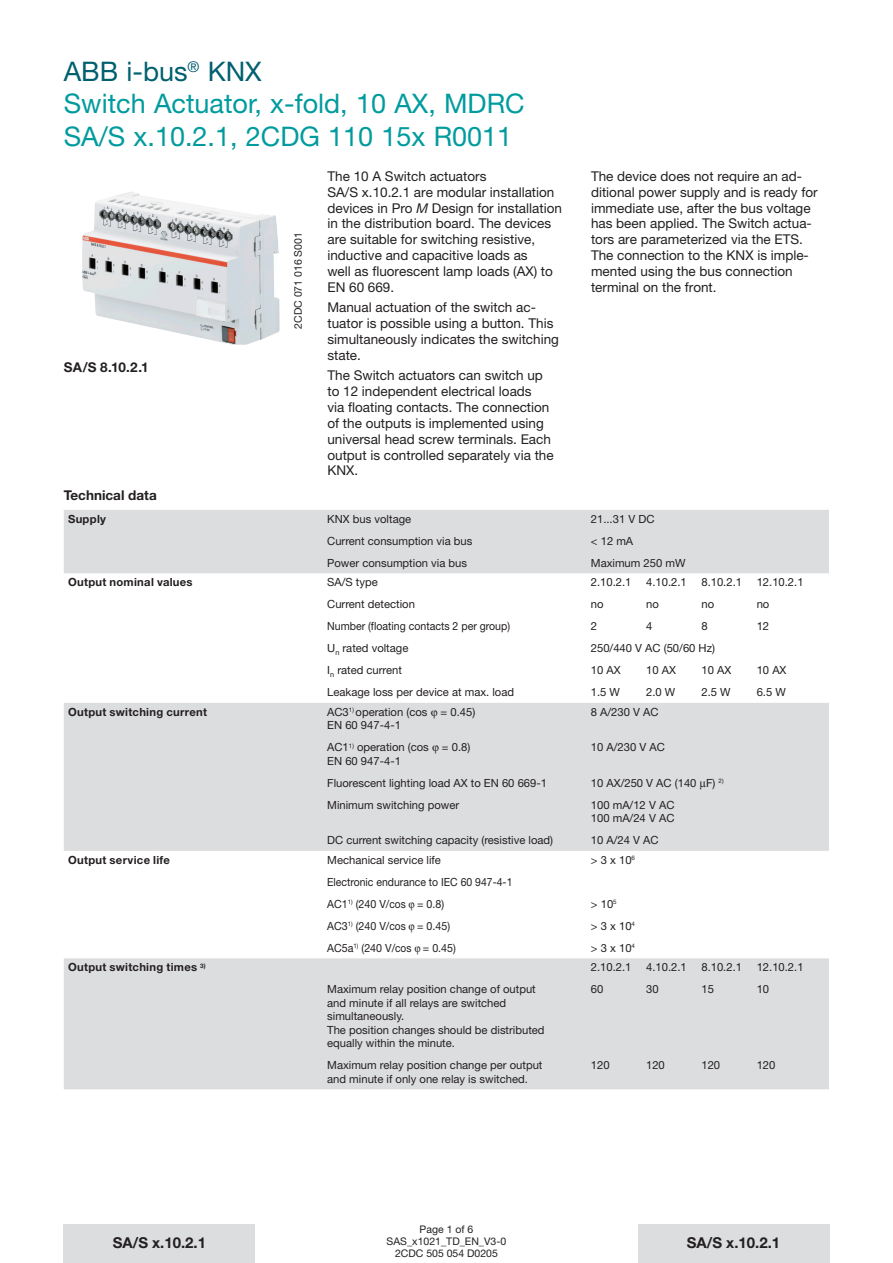
<style>
.page{position:relative;width:893px;height:1263px;background:#fff}
.page>*{position:absolute;margin:0;border:0;box-sizing:border-box;transform-origin:0 0}
.Kopf_18pt_Headline_o{font:27px "Helvetica Neue LT";color:#009b9e}
.Kopf_18pt_Subhead_on{font:27px "Helvetica Neue LT";color:#009b9e}
.Kopf_18pt_Headline_o-2{font:27px "Helvetica Neue LT";color:#00606f}
.t1{font:700 15px "Helvetica Neue LT";color:#231f20}
.TD_Fliesstext_9_10_6{font:13.5px/15.9px "Helvetica Neue LT";color:#231f20}
.TD_Überschrift{font:700 13.5px "Helvetica Neue LT";color:#231f20}
.TD_Bildunterschrift{font:700 13.5px "Helvetica Neue LT";color:#231f20}
.TD_Tabelle_7_5_9{font:11.25px/13.5px "Helvetica Neue LT";color:#231f20}
.TD_Tabelle_7_5_9-2{font:700 11.25px "Helvetica Neue LT";letter-spacing:.025em;color:#231f20}
.TD_Tabelle_7_5_9-3{font:11.25px "Helvetica Neue LT";color:#231f20;scale:.95 1}
.TD_Tabelle_7_5_9-4{font:11.25px "Helvetica Neue LT";color:#231f20;scale:.94 1}
.TD_Tabelle_7_5_9-5{font:11.25px "Helvetica Neue LT";color:#231f20;scale:.93 1}
.TD_Bildunterschrift-2{font:10.5px "Helvetica Neue LT";color:#231f20}
.s1{font-style:italic}
</style>
<div class="page">
<div style="left:638px;top:1225px;width:191px;height:38px;background:#dcdddf"></div>
<div style="left:64px;top:1225px;width:191px;height:38px;background:#dcdddf"></div>
<img style="left:82px;top:192px;width:198px;height:153px">
<svg style="left:64px;top:510px;width:765px;height:579px;fill:#dcdddf"></svg>
<svg style="left:431px;top:710px;width:6px;height:8px"></svg>
<svg style="left:432px;top:746px;width:7px;height:8px"></svg>
<svg style="left:700px;top:781px;width:6px;height:8px"></svg>
<svg style="left:409px;top:902px;width:6px;height:8px"></svg>
<svg style="left:409px;top:924px;width:6px;height:8px"></svg>
<svg style="left:415px;top:946px;width:5px;height:8px"></svg>
<p class="Kopf_18pt_Headline_o-2" style="left:64px;top:55px;width:199px">ABB i-bus<sup>®</sup> KNX</p>
<p class="Kopf_18pt_Headline_o" style="left:64px;top:87px;width:462px">Switch Actuator, x-fold, 10 AX, MDRC</p>
<p class="Kopf_18pt_Subhead_on" style="left:64px;top:120px;width:450px">SA/S x.10.2.1, 2CDG 110 15x R0011</p>
<p class="TD_Bildunterschrift" style="left:64px;top:359px;width:87px">SA/S 8.10.2.1</p>
<p class="TD_Bildunterschrift-2" style="left:292px;top:329px;width:98px;rotate:-90deg">2CDC 071 016 S001</p>
<p class="TD_Fliesstext_9_10_6" style="left:327px;top:168px;width:236px">The 10 A Switch actuators<br>SA/S x.10.2.1 are modular installation devices in Pro <span class="s1">M</span> Design for installation in the distribution board. The devices are suitable for switching resistive, inductive and capacitive loads as<br>well as fluorescent lamp loads (AX) to EN 60 669.</p>
<p class="TD_Fliesstext_9_10_6" style="left:327px;top:299px;width:233px">Manual actuation of the switch ac&shy;tuator is possible using a button. This simultaneously indicates the switching state.</p>
<p class="TD_Fliesstext_9_10_6" style="left:327px;top:367px;width:228px">The Switch actuators can switch up to 12 independent electrical loads<br>via floating contacts. The connection of the outputs is implemented using universal head screw terminals. Each output is controlled separately via the<br>KNX.</p>
<p class="TD_Überschrift" style="left:64px;top:486px;width:94px">Technical data</p>
<p class="TD_Tabelle_7_5_9-2" style="left:68px;top:512px;width:40px">Supply</p>
<p class="TD_Tabelle_7_5_9" style="left:327px;top:512px;width:85px">KNX bus voltage</p>
<p class="TD_Tabelle_7_5_9" style="left:327px;top:534px;width:147px">Current consumption via bus</p>
<p class="TD_Tabelle_7_5_9" style="left:327px;top:556px;width:141px">Power consumption via bus</p>
<p class="TD_Tabelle_7_5_9-2" style="left:68px;top:575px;width:126px">Output nominal values</p>
<p class="TD_Tabelle_7_5_9" style="left:327px;top:575px;width:52px">SA/S type</p>
<p class="TD_Tabelle_7_5_9" style="left:327px;top:597px;width:89px">Current detection</p>
<p class="TD_Tabelle_7_5_9-4" style="left:327px;top:620px;width:196px">Number (floating contacts 2 per group)</p>
<p class="TD_Tabelle_7_5_9" style="left:327px;top:641px;width:83px">U<sub>n</sub> rated voltage</p>
<p class="TD_Tabelle_7_5_9" style="left:327px;top:663px;width:76px">I<sub>n</sub> rated current</p>
<p class="TD_Tabelle_7_5_9" style="left:327px;top:685px;width:188px">Leakage loss per device at max. load</p>
<p class="TD_Tabelle_7_5_9-2" style="left:68px;top:705px;width:141px">Output switching current</p>
<p class="TD_Tabelle_7_5_9" style="left:327px;top:705px;width:150px">AC3<sup>1)</sup> operation (cos = 0.45)<br>EN 60 947-4-1</p>
<p class="TD_Tabelle_7_5_9" style="left:327px;top:740px;width:145px">AC1<sup>1)</sup> operation (cos = 0.8)<br>EN 60 947-4-1</p>
<p class="TD_Tabelle_7_5_9" style="left:327px;top:776px;width:221px">Fluorescent lighting load AX to EN 60 669-1</p>
<p class="TD_Tabelle_7_5_9" style="left:327px;top:798px;width:133px">Minimum switching power</p>
<p class="TD_Tabelle_7_5_9" style="left:327px;top:833px;width:227px">DC current switching capacity (resistive load)</p>
<p class="TD_Tabelle_7_5_9-2" style="left:68px;top:853px;width:103px">Output service life</p>
<p class="TD_Tabelle_7_5_9" style="left:327px;top:853px;width:115px">Mechanical service life</p>
<p class="TD_Tabelle_7_5_9-5" style="left:327px;top:875px;width:201px">Electronic endurance to IEC 60 947-4-1</p>
<p class="TD_Tabelle_7_5_9-3" style="left:327px;top:897px;width:125px">AC1<sup>1)</sup> (240 V/cos = 0.8)</p>
<p class="TD_Tabelle_7_5_9-3" style="left:327px;top:919px;width:131px">AC3<sup>1)</sup> (240 V/cos = 0.45)</p>
<p class="TD_Tabelle_7_5_9-3" style="left:327px;top:941px;width:137px">AC5a<sup>1)</sup> (240 V/cos = 0.45)</p>
<p class="TD_Tabelle_7_5_9-2" style="left:68px;top:960px;width:139px">Output switching times <sup>3)</sup></p>
<p class="TD_Tabelle_7_5_9" style="left:327px;top:982px;width:219px">Maximum relay position change of output and minute if all relays are switched simultaneously.<br>The position changes should be distributed equally within the minute.</p>
<p class="TD_Tabelle_7_5_9" style="left:327px;top:1058px;width:217px">Maximum relay position change per output and minute if only one relay is switched.</p>
<p class="TD_Fliesstext_9_10_6" style="left:591px;top:168px;width:228px">The device does not require an ad&shy;ditional power supply and is ready for immediate use, after the bus voltage has been applied. The Switch actua&shy;tors are parameterized via the ETS.<br>The connection to the KNX is imple&shy;mented using the bus connection terminal on the front.</p>
<p class="TD_Tabelle_7_5_9" style="left:591px;top:512px;width:65px">21...31 V DC</p>
<p class="TD_Tabelle_7_5_9" style="left:591px;top:534px;width:44px">&lt; 12 mA</p>
<p class="TD_Tabelle_7_5_9" style="left:591px;top:556px;width:96px">Maximum 250 mW</p>
<p class="TD_Tabelle_7_5_9" style="left:591px;top:575px;width:42px">2.10.2.1</p>
<p class="TD_Tabelle_7_5_9" style="left:646px;top:575px;width:42px">4.10.2.1</p>
<p class="TD_Tabelle_7_5_9" style="left:701px;top:575px;width:42px">8.10.2.1</p>
<p class="TD_Tabelle_7_5_9" style="left:757px;top:575px;width:48px">12.10.2.1</p>
<p class="TD_Tabelle_7_5_9" style="left:591px;top:597px;width:14px">no</p>
<p class="TD_Tabelle_7_5_9" style="left:646px;top:597px;width:14px">no</p>
<p class="TD_Tabelle_7_5_9" style="left:701px;top:597px;width:14px">no</p>
<p class="TD_Tabelle_7_5_9" style="left:757px;top:597px;width:14px">no</p>
<p class="TD_Tabelle_7_5_9" style="left:591px;top:619px;width:8px">2</p>
<p class="TD_Tabelle_7_5_9" style="left:646px;top:619px;width:8px">4</p>
<p class="TD_Tabelle_7_5_9" style="left:701px;top:619px;width:8px">8</p>
<p class="TD_Tabelle_7_5_9" style="left:757px;top:619px;width:14px">12</p>
<p class="TD_Tabelle_7_5_9" style="left:591px;top:641px;width:126px">250/440 V AC (50/60 Hz)</p>
<p class="TD_Tabelle_7_5_9" style="left:591px;top:663px;width:31px">10 AX</p>
<p class="TD_Tabelle_7_5_9" style="left:646px;top:663px;width:31px">10 AX</p>
<p class="TD_Tabelle_7_5_9" style="left:701px;top:663px;width:31px">10 AX</p>
<p class="TD_Tabelle_7_5_9" style="left:757px;top:663px;width:31px">10 AX</p>
<p class="TD_Tabelle_7_5_9" style="left:591px;top:685px;width:31px">1.5 W</p>
<p class="TD_Tabelle_7_5_9" style="left:646px;top:685px;width:31px">2.0 W</p>
<p class="TD_Tabelle_7_5_9" style="left:701px;top:685px;width:31px">2.5 W</p>
<p class="TD_Tabelle_7_5_9" style="left:757px;top:685px;width:31px">6.5 W</p>
<p class="TD_Tabelle_7_5_9" style="left:591px;top:705px;width:69px">8 A/230 V AC</p>
<p class="TD_Tabelle_7_5_9" style="left:591px;top:740px;width:75px">10 A/230 V AC</p>
<p class="TD_Tabelle_7_5_9" style="left:591px;top:776px;width:134px">10 AX/250 V AC (140 F) <sup>2)</sup></p>
<p class="TD_Tabelle_7_5_9" style="left:591px;top:798px;width:85px">100 mA/12 V AC<br>100 mA/24 V AC</p>
<p class="TD_Tabelle_7_5_9" style="left:591px;top:833px;width:69px">10 A/24 V AC</p>
<p class="TD_Tabelle_7_5_9" style="left:591px;top:853px;width:46px">&gt; 3 x 10<sup>6</sup></p>
<p class="TD_Tabelle_7_5_9" style="left:591px;top:897px;width:27px">&gt; 10<sup>5</sup></p>
<p class="TD_Tabelle_7_5_9" style="left:591px;top:919px;width:46px">&gt; 3 x 10<sup>4</sup></p>
<p class="TD_Tabelle_7_5_9" style="left:591px;top:941px;width:46px">&gt; 3 x 10<sup>4</sup></p>
<p class="TD_Tabelle_7_5_9" style="left:591px;top:960px;width:42px">2.10.2.1</p>
<p class="TD_Tabelle_7_5_9" style="left:646px;top:960px;width:42px">4.10.2.1</p>
<p class="TD_Tabelle_7_5_9" style="left:701px;top:960px;width:42px">8.10.2.1</p>
<p class="TD_Tabelle_7_5_9" style="left:757px;top:960px;width:48px">12.10.2.1</p>
<p class="TD_Tabelle_7_5_9" style="left:591px;top:982px;width:14px">60</p>
<p class="TD_Tabelle_7_5_9" style="left:646px;top:982px;width:14px">30</p>
<p class="TD_Tabelle_7_5_9" style="left:701px;top:982px;width:14px">15</p>
<p class="TD_Tabelle_7_5_9" style="left:757px;top:982px;width:14px">10</p>
<p class="TD_Tabelle_7_5_9" style="left:591px;top:1058px;width:20px">120</p>
<p class="TD_Tabelle_7_5_9" style="left:646px;top:1058px;width:20px">120</p>
<p class="TD_Tabelle_7_5_9" style="left:701px;top:1058px;width:20px">120</p>
<p class="TD_Tabelle_7_5_9" style="left:757px;top:1058px;width:20px">120</p>
<p class="TD_Bildunterschrift-2" style="left:420px;top:1223px;width:55px">Page 1 of 6</p>
<p class="TD_Bildunterschrift-2" style="left:387px;top:1235px;width:121px">SAS_x1021_TD_EN_V3-0</p>
<p class="TD_Bildunterschrift-2" style="left:395px;top:1247px;width:104px">2CDC 505 054 D0205</p>
<p class="t1" style="left:113px;top:1234px;width:95px">SA/S x.10.2.1</p>
<p class="t1" style="left:687px;top:1234px;width:95px">SA/S x.10.2.1</p>
</div>
